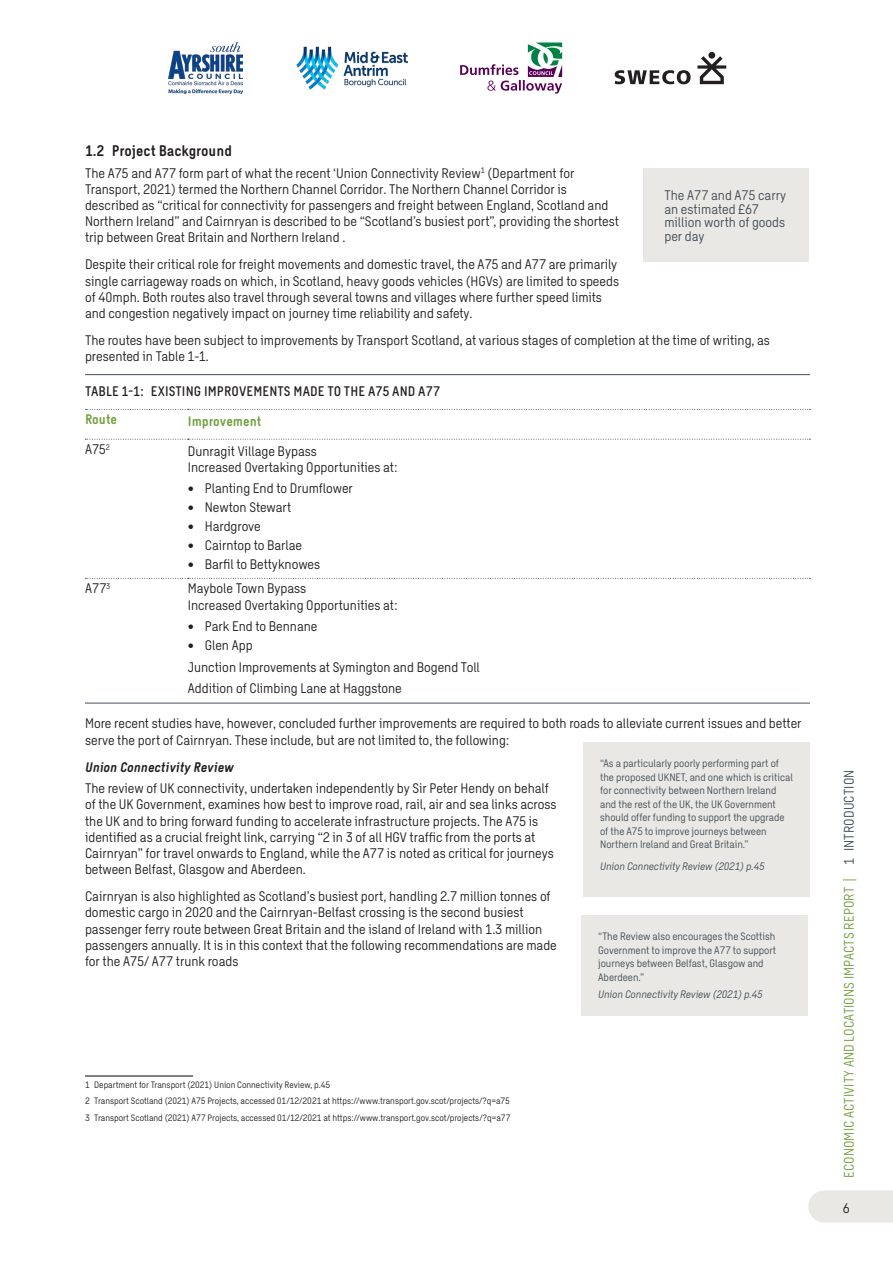
<style>
.page{position:relative;width:893px;height:1263px;background:#fff}
.page>*{position:absolute;margin:0;border:0;box-sizing:border-box;transform-origin:0 0}
.t1{font:700 15px "Sweco Sans";color:#231f20}
.Regular_text_9pt{font:13.5px/16.2px "Sweco Sans";color:#231f20}
.Evidence_Box_Text{font:13.5px/13.5px "Sweco Sans";color:#434d57}
.t2{font:13.5px "Sweco Sans";letter-spacing:.01em;color:#72a13e}
.t3{font:500 13.5px "Sweco Sans";letter-spacing:.01em;color:#231f20}
.Regular_Italic_BOLD{font:italic 700 13.5px "Sweco Sans";color:#231f20}
.Regular_text_9pt-2{font:700 13.5px "Sweco Sans";color:#72a13e}
.Evidence_Box_Text-2{font:10.5px/13.5px "Sweco Sans";color:#434d57}
.Evidence_Box_Text-3{font:italic 10.5px "Sweco Sans";color:#434d57}
.Footer_6_8_Regular{font:9px "Sweco Sans";color:#231f20}
.s1{color:#434d57}
</style>
<div class="page">
<svg style="left:808px;top:1190px;width:85px;height:32px;background:#eae9e5"></svg>
<img style="left:169px;top:43px;width:73px;height:51px">
<img style="left:296px;top:47px;width:112px;height:42px">
<svg style="left:460px;top:43px;width:102px;height:51px"></svg>
<svg style="left:697px;top:56px;width:29px;height:28px"></svg>
<div style="left:708px;top:52px;width:7px;height:7px;background:#231f20;border-radius:50%"></div>
<svg style="left:615px;top:70px;width:76px;height:14px"></svg>
<hr style="left:85px;top:374px;width:725px;height:1px;background:#434d57">
<svg style="left:85px;top:409px;width:725px;height:1px"></svg>
<svg style="left:85px;top:439px;width:725px;height:1px"></svg>
<svg style="left:85px;top:578px;width:725px;height:1px"></svg>
<hr style="left:85px;top:703px;width:103px;height:1px;background:#434d57">
<hr style="left:188px;top:703px;width:622px;height:1px;background:#434d57">
<hr style="left:85px;top:1075px;width:108px;height:1px;background:#231f20">
<div style="left:583px;top:742px;width:227px;height:155px;background:#e9e8e4"></div>
<div style="left:581px;top:915px;width:227px;height:100px;background:#e9e8e4"></div>
<div style="left:643px;top:168px;width:165px;height:94px;background:#e9e8e4"></div>
<p class="t1" style="left:85px;top:142px;width:148px">1.2 Project Background</p>
<p class="Regular_text_9pt" style="left:85px;top:165px;width:536px">The A75 and A77 form part of what the recent ‘U nion Connectivity Review<sup>1</sup> (Department for Transport, 2021) termed the Northern Channel Corridor. The Northern Channel Corridor is described as “critical for connectivity for passengers and freight between England, Scotland and Northern Ireland” and Cairnryan is described to be “Scotland’s busiest port”, providing the shortest trip between Great Britain and Northern Ireland .</p>
<p class="Regular_text_9pt" style="left:85px;top:257px;width:536px">Despite their critical role for freight movements and domestic travel, the A75 and A77 are primarily single carriageway roads on which, in Scotland, heavy goods vehicles (HGVs) are limited to speeds of 40mph. Both routes also travel through several towns and villages where further speed limits and congestion negatively impact on journey time reliability and safety.</p>
<p class="Regular_text_9pt" style="left:85px;top:332px;width:686px">The routes have been subject to improvements by Transport Scotland, at various stages of completion at the time of writing, as presented in Table 1-1.</p>
<p class="t3" style="left:85px;top:384px;width:14px">Table</p>
<p class="t3" style="left:122px;top:384px;width:320px">1-1: EXISTING IMPROVEMENTS MADE TO THE A75 AND A77</p>
<p class="Regular_text_9pt-2" style="left:85px;top:411px;width:33px">Route</p>
<p class="Regular_text_9pt-2" style="left:188px;top:413px;width:75px">Improvement</p>
<p class="Regular_text_9pt" style="left:85px;top:441px;width:27px">A75<sup>2</sup></p>
<p class="Regular_text_9pt" style="left:188px;top:443px;width:131px">Dunragit Village Bypass</p>
<p class="Regular_text_9pt" style="left:188px;top:459px;width:211px">Increased Overtaking Opportunities at:</p>
<p class="Regular_text_9pt" style="left:188px;top:481px;width:167px">• Planting End to Drumflower</p>
<p class="Regular_text_9pt" style="left:188px;top:500px;width:105px">• N ewton Stewart</p>
<p class="Regular_text_9pt" style="left:188px;top:518px;width:75px">• Hardgrove</p>
<p class="Regular_text_9pt" style="left:188px;top:537px;width:116px">• Cairntop to Barlae</p>
<p class="Regular_text_9pt" style="left:188px;top:556px;width:134px">• Barfil to Bettyknowes</p>
<p class="Regular_text_9pt" style="left:85px;top:581px;width:27px">A77<sup>3</sup></p>
<p class="Regular_text_9pt" style="left:188px;top:581px;width:120px">Maybole Town Bypass</p>
<p class="Regular_text_9pt" style="left:188px;top:597px;width:211px">Increased Overtaking Opportunities at:</p>
<p class="Regular_text_9pt" style="left:188px;top:618px;width:131px">• Park End to Bennane</p>
<p class="Regular_text_9pt" style="left:188px;top:637px;width:66px">• Glen App</p>
<p class="Regular_text_9pt" style="left:188px;top:659px;width:294px">Junction Improvements at Symington and Bogend Toll</p>
<p class="Regular_text_9pt" style="left:188px;top:680px;width:216px">Addition of Climbing Lane at Haggstone</p>
<p class="Regular_text_9pt" style="left:85px;top:716px;width:718px">More recent studies have, however, concluded further improvements are required to both roads to alleviate current issues and better serve the port of Cairnryan. These include, but are not limited to, the following:</p>
<p class="Regular_Italic_BOLD" style="left:85px;top:759px;width:150px">Union Connectivity Review</p>
<p class="Regular_text_9pt" style="left:85px;top:780px;width:473px">The review of U K connectivity, undertaken independently by Sir Peter Hendy on behalf of the U K Government, examines how best to improve road, rail, air and sea links across the U K and to bring forward funding to accelerate infrastructure projects. The A75 is identified as a crucial freight link, carrying “2 in 3 of all HGV traffic from the ports at Cairnryan” for travel onwards to England, while the A77 is noted as critical for journeys between Belfast, Glasgow and Aberdeen.</p>
<p class="Regular_text_9pt" style="left:85px;top:888px;width:473px">Cairnryan is also highlighted as Scotland’s busiest port, handling 2.7 million tonnes of domestic cargo in 2020 and the Cairnryan-Belfast crossing is the second busiest passenger ferry route between Great Britain and the island of Ireland with 1.3 million passengers annually. It is in this context that the following recommendations are made for the A75/ A77 trunk roads</p>
<p class="Evidence_Box_Text" style="left:664px;top:189px;width:123px">The A77 and A75 carry an estimated £67 million worth of goods per day</p>
<p class="Evidence_Box_Text-2" style="left:600px;top:757px;width:194px">“As a particularly poorly performing part of the proposed U KN ET, and one which is critical for connectivity between N orthern Ireland and the rest of the U K, the U K Government should offer funding to support the upgrade of the A75 to improve journeys between Northern Ireland and Great Britain.”</p>
<p class="Evidence_Box_Text-3" style="left:600px;top:861px;width:166px">Union Connectivity Review (2021) p.45</p>
<p class="Evidence_Box_Text-2" style="left:598px;top:930px;width:180px">“The Review also encourages the Scottish Government to improve the A77 to support journeys between Belfast, Glasgow and Aberdeen.”</p>
<p class="Evidence_Box_Text-3" style="left:598px;top:989px;width:166px">Union Connectivity Review (2021) p.45</p>
<p class="Footer_6_8_Regular" style="left:85px;top:1080px;width:247px">1 Department for Transport (2021) U nion Connectivity Review, p.45</p>
<p class="Footer_6_8_Regular" style="left:85px;top:1096px;width:426px">2 Transport Scotland (2021) A75 Projects, accessed 01/12/2021 at https://www.transport.gov.scot/projects/?q=a75</p>
<p class="Footer_6_8_Regular" style="left:85px;top:1112px;width:427px">3 Transport Scotland (2021) A77 Projects, accessed 01/12/2021 at https://www.transport.gov.scot/projects/?q=a77</p>
<p class="t2" style="left:841px;top:1178px;width:409px;rotate:-90deg">ECONOMIC ACTIVITY AND LOCATIONS IMPACTS REPORT | <span class="s1">1 Introduction</span></p>
<p class="Regular_text_9pt" style="left:843px;top:1200px;width:9px">6</p>
</div>
